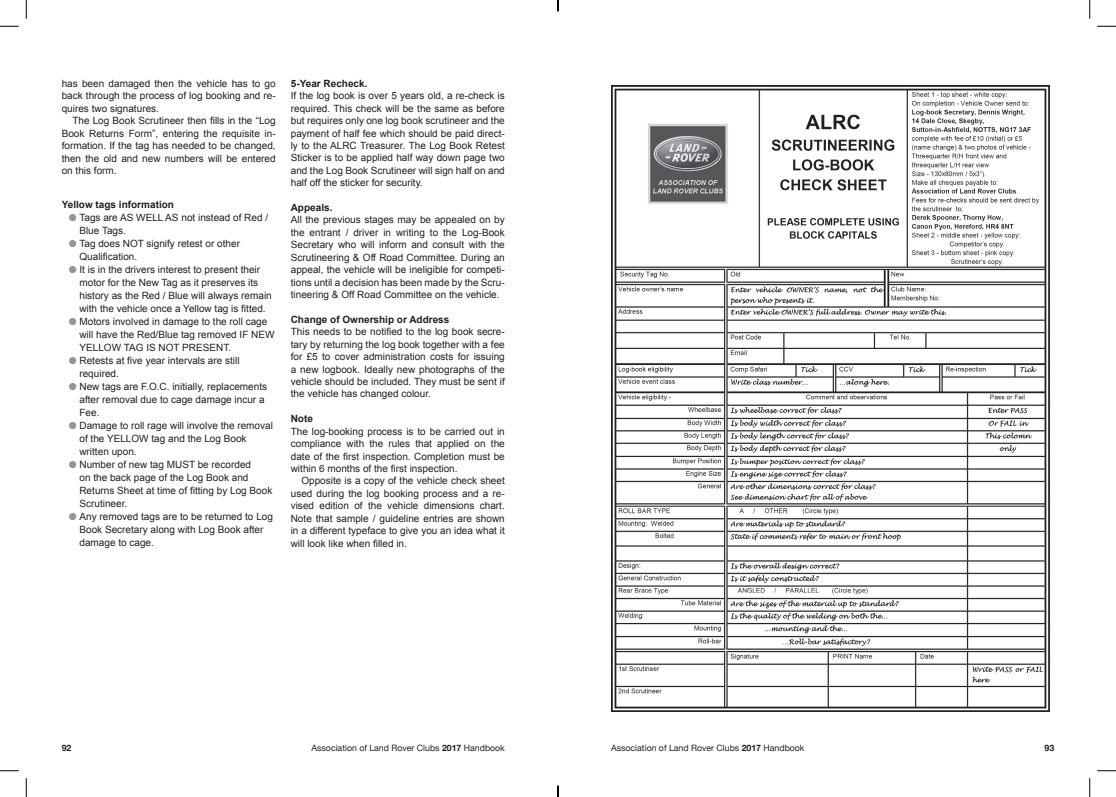
<style>
.page{position:relative;width:1116px;height:797px;background:#fff}
.page>*{position:absolute;margin:0;border:0;box-sizing:border-box;transform-origin:0 0}
.t1{font:10px/12.4px "Arial";color:#231f20}
.t2{font:700 10px "Arial";color:#231f20}
.t3{font:8.75px "Helvetica Neue";color:#231f20}
.t4{font:700 8.75px "Helvetica Neue";color:#231f20}
.s1{color:#939598}
.s2{font-weight:700}
</style>
<div class="page">
<img style="left:611px;top:86px;width:440px;height:625px">
<svg style="left:0;top:25px;width:19px;height:2px"></svg>
<svg style="left:1097px;top:25px;width:18px;height:2px"></svg>
<svg style="left:0;top:770px;width:19px;height:1px"></svg>
<svg style="left:1097px;top:770px;width:18px;height:1px"></svg>
<svg style="left:25px;top:0;width:2px;height:19px"></svg>
<svg style="left:25px;top:778px;width:2px;height:19px"></svg>
<svg style="left:1089px;top:0;width:1px;height:19px"></svg>
<svg style="left:1089px;top:778px;width:1px;height:19px"></svg>
<svg style="left:557px;top:0;width:2px;height:11px"></svg>
<svg style="left:557px;top:785px;width:2px;height:12px"></svg>
<p class="t1" style="left:62px;top:77px;width:215px;text-align:justify">has been damaged then the vehicle has to go back through the process of log booking and re&shy;quires two signatures.</p>
<p class="t1" style="left:62px;top:115px;width:215px;text-align:justify;text-indent:11px">The Log Book Scrutineer then fills in the “Log Book Returns Form”, entering the requisite in&shy;formation. If the tag has needed to be changed, then the old and new numbers will be entered on this form.</p>
<p class="t2" style="left:62px;top:198px;width:114px">Yellow tags information</p>
<p class="t1" style="left:79px;top:211px;width:190px;line-height:13px;text-indent:-11px"><span class="s1">●</span> Tags are AS WELL AS not instead of Red /<br>Blue Tags.</p>
<p class="t1" style="left:79px;top:237px;width:162px;line-height:13px;text-indent:-11px"><span class="s1">●</span> Tag does NOT signify retest or other<br>Qualification.</p>
<p class="t1" style="left:79px;top:263px;width:194px;line-height:13px;text-indent:-11px"><span class="s1">●</span> It is in the drivers interest to present their motor for the New Tag as it preserves its history as the Red / Blue will always remain with the vehicle once a Yellow tag is fitted.</p>
<p class="t1" style="left:79px;top:315px;width:197px;line-height:13px;text-indent:-11px"><span class="s1">●</span> Motors involved in damage to the roll cage will have the Red/Blue tag removed IF NEW<br>YELLOW TAG IS NOT PRESENT.</p>
<p class="t1" style="left:79px;top:354px;width:162px;line-height:13px;text-indent:-11px"><span class="s1">●</span> Retests at five year intervals are still required.</p>
<p class="t1" style="left:79px;top:380px;width:189px;line-height:13px;text-indent:-11px"><span class="s1">●</span> New tags are F.O.C. initially, replacements after removal due to cage damage incur a<br>Fee.</p>
<p class="t1" style="left:79px;top:419px;width:195px;line-height:13px;text-indent:-11px"><span class="s1">●</span> Damage to roll rage will involve the removal of the YELLOW tag and the Log Book written upon.</p>
<p class="t1" style="left:79px;top:458px;width:194px;line-height:13px;text-indent:-11px"><span class="s1">●</span> Number of new tag MUST be recorded<br>on the back page of the Log Book and<br>Returns Sheet at time of fitting by Log Book<br>Scrutineer.</p>
<p class="t1" style="left:79px;top:510px;width:195px;line-height:13px;text-indent:-11px"><span class="s1">●</span> Any removed tags are to be returned to Log<br>Book Secretary along with Log Book after damage to cage.</p>
<p class="t2" style="left:291px;top:77px;width:78px">5-Year Recheck.</p>
<p class="t1" style="left:291px;top:90px;width:215px;text-align:justify">If the log book is over 5 years old, a re-check is required. This check will be the same as before but requires only one log book scrutineer and the payment of half fee which should be paid direct&shy;ly to the ALRC Treasurer. The Log Book Retest Sticker is to be applied half way down page two and the Log Book Scrutineer will sign half on and half off the sticker for security.</p>
<p class="t2" style="left:291px;top:201px;width:43px">Appeals.</p>
<p class="t1" style="left:291px;top:214px;width:215px;text-align:justify">All the previous stages may be appealed on by the entrant / driver in writing to the Log-Book Secretary who will inform and consult with the Scrutineering &amp; Off Road Committee. During an appeal, the vehicle will be ineligible for competi&shy;tions until a decision has been made by the Scru&shy;tineering &amp; Off Road Committee on the vehicle.</p>
<p class="t2" style="left:291px;top:313px;width:160px">Change of Ownership or Address</p>
<p class="t1" style="left:291px;top:326px;width:215px;text-align:justify">This needs to be notified to the log book secre&shy;tary by returning the log book together with a fee for £5 to cover administration costs for issuing a new logbook. Ideally new photographs of the vehicle should be included. They must be sent if the vehicle has changed colour.</p>
<p class="t2" style="left:291px;top:412px;width:24px">Note</p>
<p class="t1" style="left:291px;top:425px;width:215px;text-align:justify">The log-booking process is to be carried out in compliance with the rules that applied on the date of the first inspection. Completion must be within 6 months of the first inspection.</p>
<p class="t1" style="left:291px;top:475px;width:215px;text-align:justify;text-indent:11px">Opposite is a copy of the vehicle check sheet used during the log booking process and a re&shy;vised edition of the vehicle dimensions chart.<br>Note that sample / guideline entries are shown in a different typeface to give you an idea what it will look like when filled in.</p>
<p class="t4" style="left:62px;top:741px;width:11px">92</p>
<p class="t3" style="left:311px;top:741px;width:195px">Association of Land Rover Clubs <span class="s2">2017</span> Handbook</p>
<p class="t3" style="left:611px;top:741px;width:195px">Association of Land Rover Clubs <span class="s2">2017</span> Handbook</p>
<p class="t4" style="left:1044px;top:741px;width:11px">93</p>
</div>
